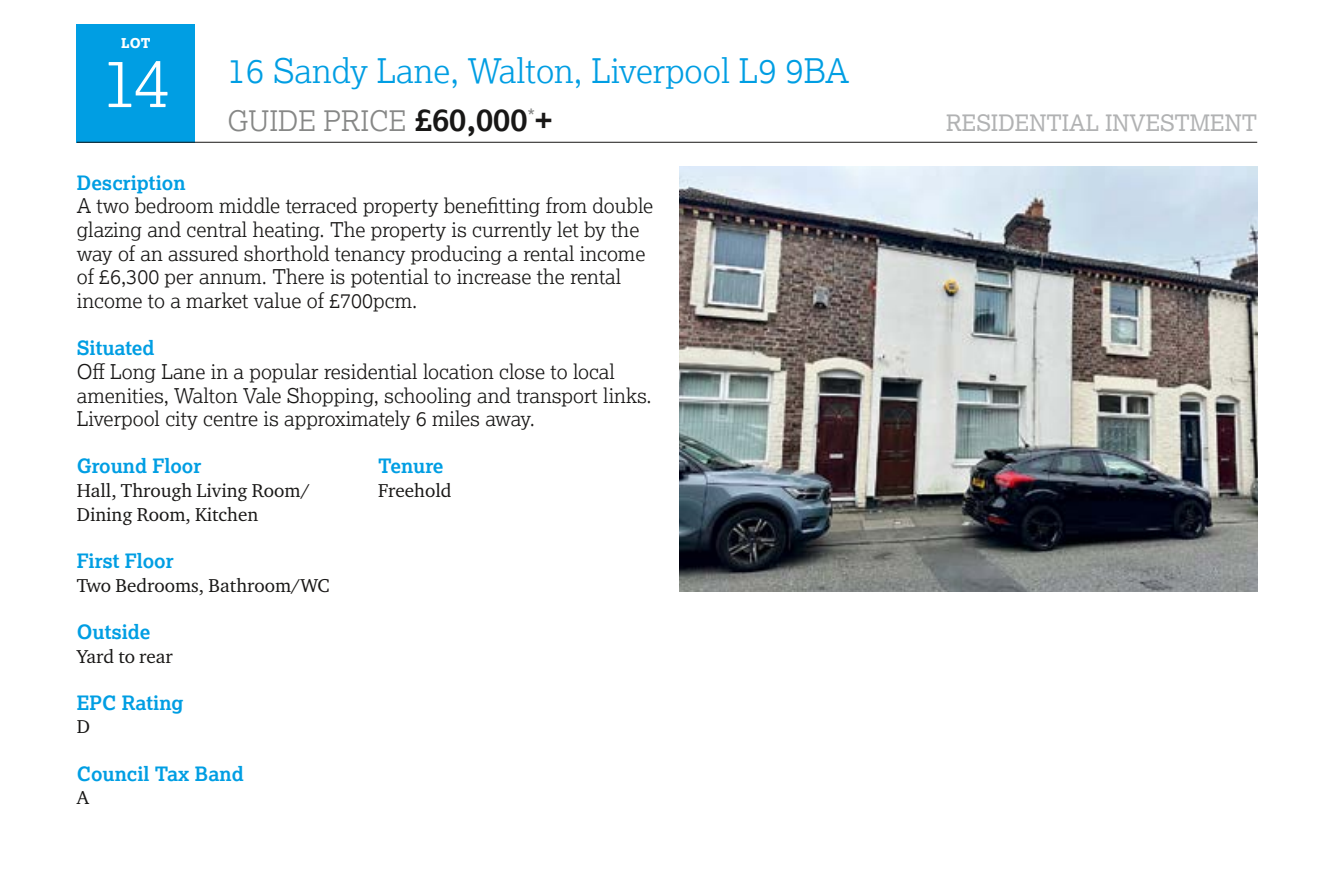
<style>
.page{position:relative;width:1337px;height:890px;background:#fff}
.page>*{position:absolute;margin:0;border:0;box-sizing:border-box;transform-origin:0 0}
.t1{font:300 67.5px "Lexia";color:#fff}
.t2{font:300 33.75px "Lexia";color:#009ee3}
.t3{font:300 28.12px "Lexia";color:#868786}
.t4{font:22.5px "Lexia";color:#b1b2b3}
.t5{font:300 20.25px/23.6px "Lexia";color:#181716}
.t6{font:700 19.8px "Lexia";color:#009ee3}
.t7{font:19.12px/23.6px "Charter ITC Pro";color:#181716}
.t8{font:800 13.5px "Lexia";color:#fff}
.s1{font-weight:700;font-size:31.5px;color:#181716}
</style>
<div class="page">
<div style="left:77px;top:24px;width:118px;height:118px;background:#009ee3"></div>
<hr style="left:77px;top:142px;width:1180px;height:1px;background:#181716">
<img style="left:679px;top:166px;width:578px;height:425px">
<p class="t8" style="left:121px;top:34px;width:31px">LOT</p>
<h1 class="t1" style="left:102px;top:40px;width:70px">14</h1>
<h2 class="t2" style="left:227px;top:50px;width:623px">16 Sandy Lane, Walton, Liverpool L9 9BA</h2>
<h3 class="t3" style="left:227px;top:103px;width:326px">GUIDE PRICE <span class="s1">£60,000</span><sup>*</sup><span class="s1">+</span></h3>
<p class="t4" style="left:946px;top:108px;width:313px">RESIDENTIAL INVESTMENT</p>
<p class="t6" style="left:77px;top:170px;width:110px">Description</p>
<p class="t5" style="left:77px;top:194px;width:578px">A two bedroom middle terraced property benefitting from double glazing and central heating. The property is currently let by the way of an assured shorthold tenancy producing a rental income of £6,300 per annum. There is potential to increase the rental income to a market value of £700pcm.</p>
<p class="t6" style="left:77px;top:335px;width:79px">Situated</p>
<p class="t5" style="left:77px;top:359px;width:576px">Off Long Lane in a popular residential location close to local amenities, Walton Vale Shopping, schooling and transport links.<br>Liverpool city centre is approximately 6 miles away.</p>
<p class="t6" style="left:77px;top:454px;width:126px">Ground Floor</p>
<p class="t7" style="left:77px;top:478px;width:235px">Hall, Through Living Room/<br>Dining Room, Kitchen</p>
<p class="t6" style="left:77px;top:548px;width:98px">First Floor</p>
<p class="t7" style="left:77px;top:573px;width:254px">Two Bedrooms, Bathroom/WC</p>
<p class="t6" style="left:77px;top:619px;width:75px">Outside</p>
<p class="t7" style="left:77px;top:644px;width:97px">Yard to rear</p>
<p class="t6" style="left:77px;top:690px;width:108px">EPC Rating</p>
<p class="t7" style="left:77px;top:714px;width:15px">D</p>
<p class="t6" style="left:77px;top:761px;width:168px">Council Tax Band</p>
<p class="t7" style="left:77px;top:785px;width:14px">A</p>
<p class="t6" style="left:378px;top:454px;width:67px">Tenure</p>
<p class="t7" style="left:378px;top:478px;width:75px">Freehold</p>
</div>
